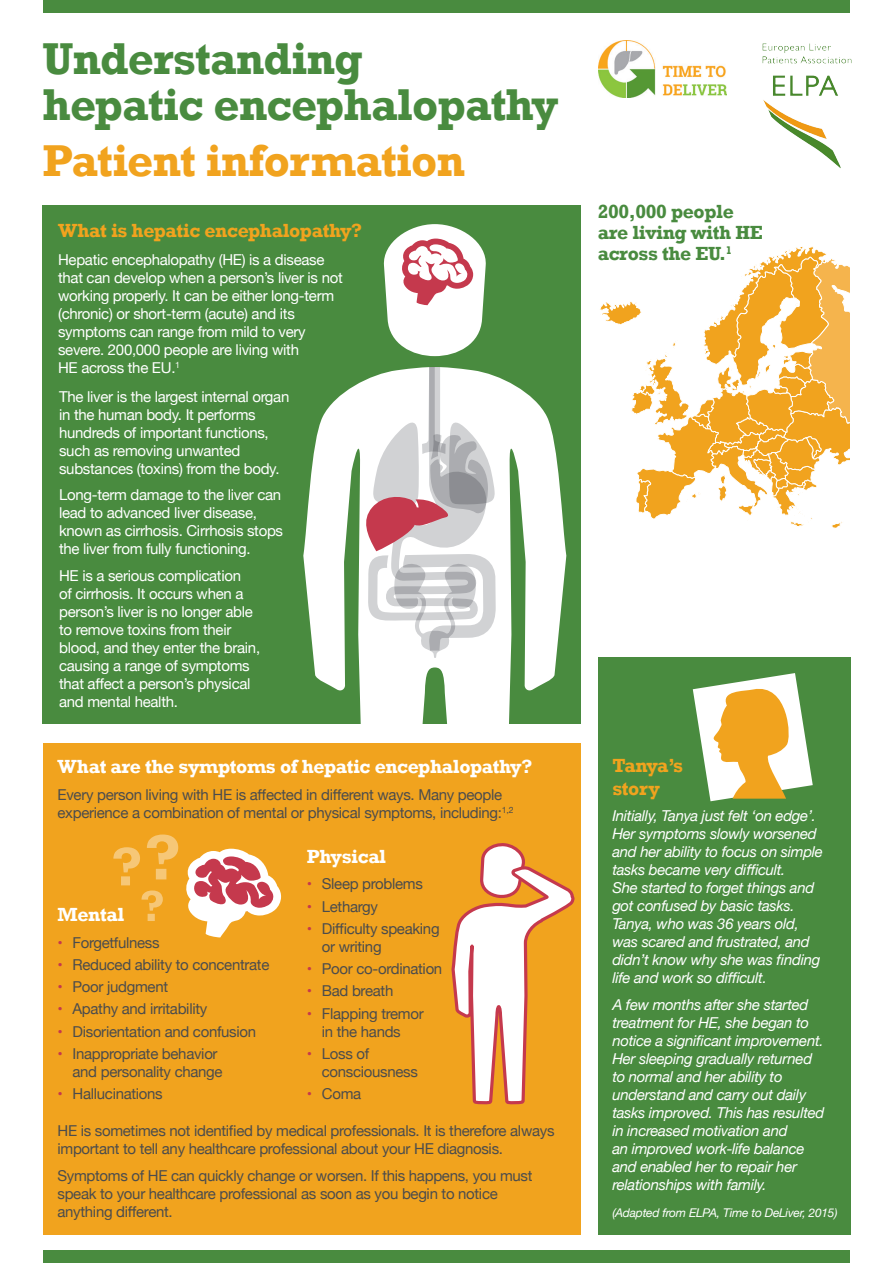
<style>
.page{position:relative;width:893px;height:1263px;background:#fff}
.page>*{position:absolute;margin:0;border:0;box-sizing:border-box;transform-origin:0 0}
.t1{font:700 45.75px/45.8px "Rockwell";letter-spacing:-.02em;color:#498b3f}
.t2{font:700 45.75px "Rockwell";letter-spacing:-.02em;color:#f1a31e}
.t3{font:700 19.5px "Rockwell";letter-spacing:-.02em;color:#fff}
.t4{font:700 19.5px/21px "Rockwell";letter-spacing:-.02em;color:#498b3f}
.t5{font:700 19.5px/22.5px "Rockwell";letter-spacing:-.02em;color:#f1a31e}
.t6{font:15px/18px "Helvetica Neue";letter-spacing:-.02em;color:#4b4c4d}
.t7{font:15px/18px "Helvetica Neue";letter-spacing:-.02em;color:#fff}
.t8{font:italic 15px/18px "Helvetica Neue";letter-spacing:-.02em;color:#fff}
.t9{font:italic 12px "Helvetica Neue";letter-spacing:-.02em;color:#fff}
.s1{color:#c5394d}
</style>
<div class="page">
<div style="left:43px;top:205px;width:538px;height:519px;background:#498b3f"></div>
<svg style="left:303px;top:376px;width:263px;height:348px;fill:#fff"></svg>
<svg style="left:383px;top:224px;width:103px;height:132px"></svg>
<svg style="left:361px;top:367px;width:135px;height:291px;background:#ded6d8"></svg>
<div style="left:43px;top:743px;width:538px;height:491px;background:#f1a31e"></div>
<div style="left:43px;top:0;width:807px;height:13px;background:#498b3f"></div>
<div style="left:43px;top:1251px;width:807px;height:12px;background:#498b3f"></div>
<svg style="left:186px;top:849px;width:95px;height:88px"></svg>
<svg style="left:113px;top:834px;width:65px;height:87px"></svg>
<img style="left:598px;top:41px;width:128px;height:57px">
<img style="left:762px;top:43px;width:90px;height:125px">
<div style="left:598px;top:657px;width:252px;height:577px;background:#498b3f"></div>
<svg style="left:450px;top:843px;width:127px;height:408px"></svg>
<svg style="left:693px;top:673px;width:120px;height:128px"></svg>
<svg style="left:600px;top:246px;width:250px;height:282px"></svg>
<h1 class="t1" style="left:43px;top:36px;width:518px">Understanding<br>hepatic encephalopathy</h1>
<h1 class="t2" style="left:43px;top:133px;width:424px">Patient information</h1>
<h2 class="t5" style="left:58px;top:220px;width:306px">What is hepatic encephalopathy?</h2>
<p class="t7" style="left:58px;top:251px;width:286px">Hepatic encephalopathy (HE) is a disease that can develop when a person’s liver is not working properly. It can be either long-term (chronic) or short-term (acute) and its symptoms can range from mild to very severe. 200,000 people are living with<br>HE across the EU.<sup>1</sup></p>
<p class="t7" style="left:59px;top:388px;width:232px">The liver is the largest internal organ in the human body. It performs hundreds of important functions, such as removing unwanted substances (toxins) from the body.</p>
<p class="t7" style="left:59px;top:487px;width:225px">Long-term damage to the liver can lead to advanced liver disease, known as cirrhosis. Cirrhosis stops the liver from fully functioning.</p>
<p class="t7" style="left:59px;top:567px;width:203px">HE is a serious complication<br>of cirrhosis. It occurs when a person’s liver is no longer able to remove toxins from their blood, and they enter the brain, causing a range of symptoms that affect a person’s physical and mental health.</p>
<h2 class="t3" style="left:58px;top:755px;width:476px">What are the symptoms of hepatic encephalopathy?</h2>
<p class="t6" style="left:58px;top:786px;width:457px">Every person living with HE is affected in different ways. Many people experience a combination of mental or physical symptoms, including:<sup>1,2</sup></p>
<h2 class="t3" style="left:58px;top:903px;width:68px">Mental</h2>
<p class="t6" style="left:58px;top:934px;width:104px"><span class="s1">•</span> Forgetfulness</p>
<p class="t6" style="left:58px;top:956px;width:213px"><span class="s1">•</span> Reduced ability to concentrate</p>
<p class="t6" style="left:58px;top:978px;width:112px"><span class="s1">•</span> Poor judgment</p>
<p class="t6" style="left:58px;top:1001px;width:151px"><span class="s1">•</span> Apathy and irritability</p>
<p class="t6" style="left:58px;top:1023px;width:200px"><span class="s1">•</span> Disorientation and confusion</p>
<p class="t6" style="left:73px;top:1045px;width:152px;text-indent:-15px"><span class="s1">•</span> Inappropriate behavior and personality change</p>
<p class="t6" style="left:58px;top:1085px;width:107px"><span class="s1">•</span> Hallucinations</p>
<h2 class="t3" style="left:307px;top:844px;width:81px">Physical</h2>
<p class="t6" style="left:307px;top:876px;width:118px"><span class="s1">•</span> Sleep problems</p>
<p class="t6" style="left:307px;top:898px;width:73px"><span class="s1">•</span> Lethargy</p>
<p class="t6" style="left:322px;top:920px;width:119px;text-indent:-15px"><span class="s1">•</span> Difficulty speaking or writing</p>
<p class="t6" style="left:307px;top:960px;width:137px"><span class="s1">•</span> Poor co-ordination</p>
<p class="t6" style="left:307px;top:983px;width:88px"><span class="s1">•</span> Bad breath</p>
<p class="t6" style="left:307px;top:1005px;width:118px;text-align:center"><span class="s1">•</span> Flapping tremor in the hands</p>
<p class="t6" style="left:322px;top:1045px;width:98px;text-indent:-15px"><span class="s1">•</span> Loss of consciousness</p>
<p class="t6" style="left:307px;top:1085px;width:56px"><span class="s1">•</span> Coma</p>
<p class="t6" style="left:58px;top:1122px;width:498px">HE is sometimes not identified by medical professionals. It is therefore always important to tell any healthcare professional about your HE diagnosis.</p>
<p class="t6" style="left:58px;top:1167px;width:476px">Symptoms of HE can quickly change or worsen. If this happens, you must speak to your healthcare professional as soon as you begin to notice anything different.</p>
<h2 class="t4" style="left:598px;top:201px;width:167px">200,000 people are living with HE across the EU.<sup>1</sup></h2>
<h2 class="t5" style="left:612px;top:754px;width:72px">Tanya’s story</h2>
<p class="t8" style="left:612px;top:808px;width:212px">Initially, Tanya just felt ‘on edge’.<br>Her symptoms slowly worsened and her ability to focus on simple tasks became very difficult.<br>She started to forget things and got confused by basic tasks.<br>Tanya, who was 36 years old, was scared and frustrated, and didn’t know why she was finding life and work so difficult.</p>
<p class="t8" style="left:612px;top:996px;width:214px">A few months after she started treatment for HE, she began to notice a significant improvement.<br>Her sleeping gradually returned to normal and her ability to understand and carry out daily tasks improved. This has resulted in increased motivation and<br>an improved work-life balance and enabled her to repair her relationships with family.</p>
<p class="t9" style="left:612px;top:1204px;width:227px">(Adapted from ELPA, Time to DeLiver, 2015)</p>
</div>
